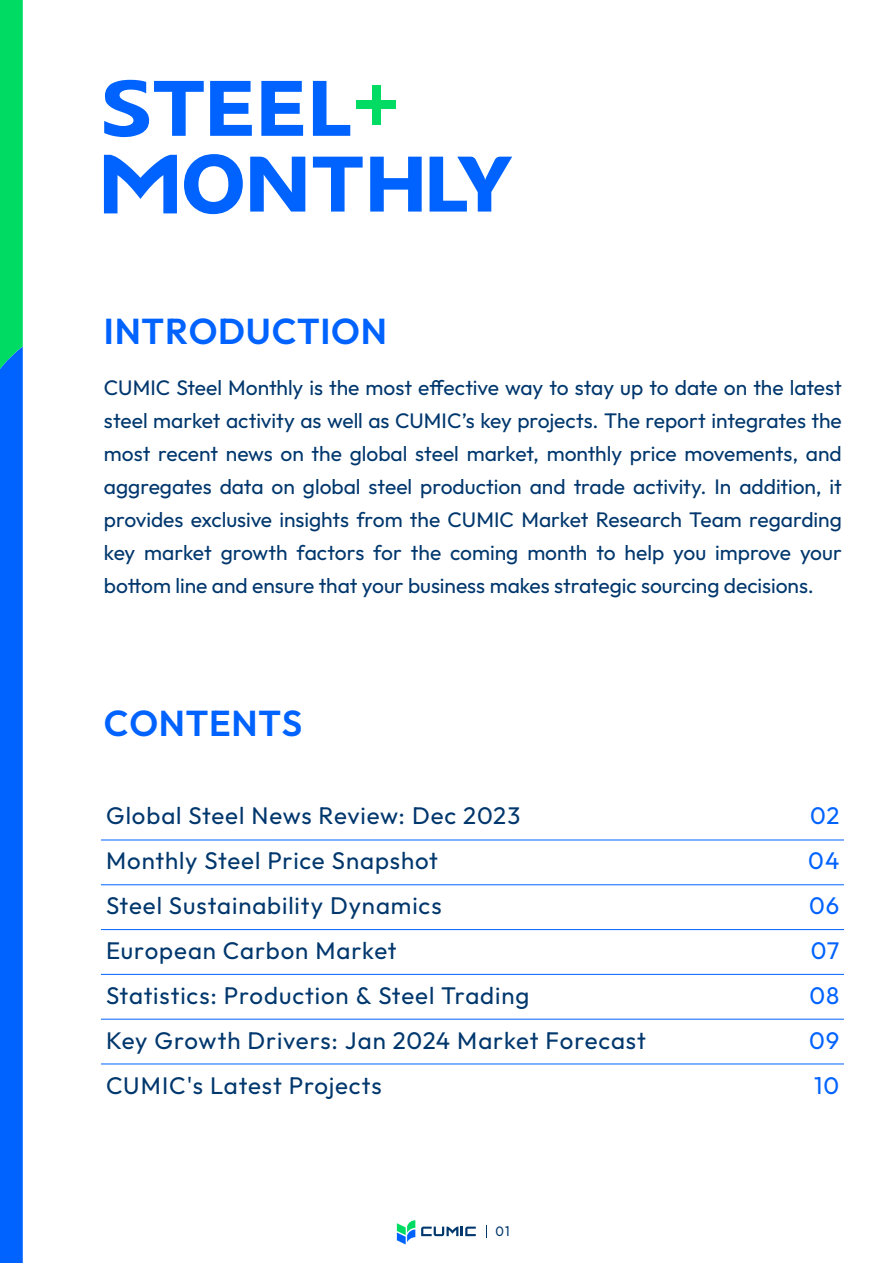
<style>
.page{position:relative;width:893px;height:1263px;background:#fff}
.page>*{position:absolute;margin:0;border:0;box-sizing:border-box;transform-origin:0 0}
.t1{font:600 36px "Outfit";letter-spacing:.02em;color:#0063ff}
.t2{font:24px/45px "Outfit";letter-spacing:.035em;color:#00376d}
.t3{font:24px/45px "Outfit";letter-spacing:.04em;color:#0063ff;text-align:justify}
.t4{font:21px/33px "Outfit";letter-spacing:-.005em;color:#00376d;text-align:justify}
.t5{font:13.65px "Outfit";color:#00376d;scale:.95 1}
</style>
<div class="page">
<svg style="left:0;top:0;width:23px;height:1263px"></svg>
<svg style="left:397px;top:1220px;width:18px;height:24px"></svg>
<svg style="left:421px;top:1226px;width:55px;height:10px"></svg>
<svg style="left:486px;top:1225px;width:1px;height:13px"></svg>
<hr style="left:101px;top:840px;width:743px;height:1px;background:#0063ff">
<hr style="left:101px;top:884px;width:743px;height:1px;background:#0063ff">
<hr style="left:101px;top:929px;width:743px;height:1px;background:#0063ff">
<hr style="left:101px;top:974px;width:743px;height:1px;background:#0063ff">
<hr style="left:101px;top:1019px;width:743px;height:1px;background:#0063ff">
<hr style="left:101px;top:1064px;width:743px;height:1px;background:#0063ff">
<svg style="left:104px;top:155px;width:73px;height:58px"></svg>
<svg style="left:184px;top:154px;width:59px;height:60px"></svg>
<svg style="left:250px;top:157px;width:55px;height:55px"></svg>
<svg style="left:313px;top:157px;width:50px;height:55px"></svg>
<svg style="left:104px;top:80px;width:100px;height:57px"></svg>
<svg style="left:210px;top:81px;width:42px;height:55px"></svg>
<svg style="left:261px;top:81px;width:42px;height:55px"></svg>
<svg style="left:370px;top:157px;width:52px;height:55px"></svg>
<svg style="left:313px;top:81px;width:37px;height:55px"></svg>
<svg style="left:430px;top:157px;width:82px;height:55px"></svg>
<div style="left:357px;top:101px;width:39px;height:8px;background:#00dc63"></div>
<div style="left:372px;top:85px;width:8px;height:39px;background:#00dc63"></div>
<h1 class="t1" style="left:104px;top:308px;width:284px">INTRODUCTION</h1>
<p class="t4" style="left:104px;top:372px;width:739px">CUMIC Steel Monthly is the most effective way to stay up to date on the latest steel market activity as well as CUMIC’s key projects. The report integrates the most recent news on the global steel market, monthly price movements, and aggregates data on global steel production and trade activity. In addition, it provides exclusive insights from the CUMIC Market Research Team regarding key market growth factors for the coming month to help you improve your bottom line and ensure that your business makes strategic sourcing decisions.</p>
<h1 class="t1" style="left:104px;top:700px;width:200px">CONTENTS</h1>
<p class="t2" style="left:106px;top:793px;width:541px">Global Steel News Review: Dec 2023<br>Monthly Steel Price Snapshot<br>Steel Sustainability Dynamics<br>European Carbon Market<br>Statistics: Production &amp; Steel Trading<br>Key Growth Drivers: Jan 2024 Market Forecast<br>CUMIC's Latest Projects</p>
<p class="t3" style="left:808px;top:793px;width:33px">02<br>04<br>06<br>07<br>08<br>09<br>10</p>
<p class="t5" style="left:495px;top:1222px;width:17px">01</p>
</div>
